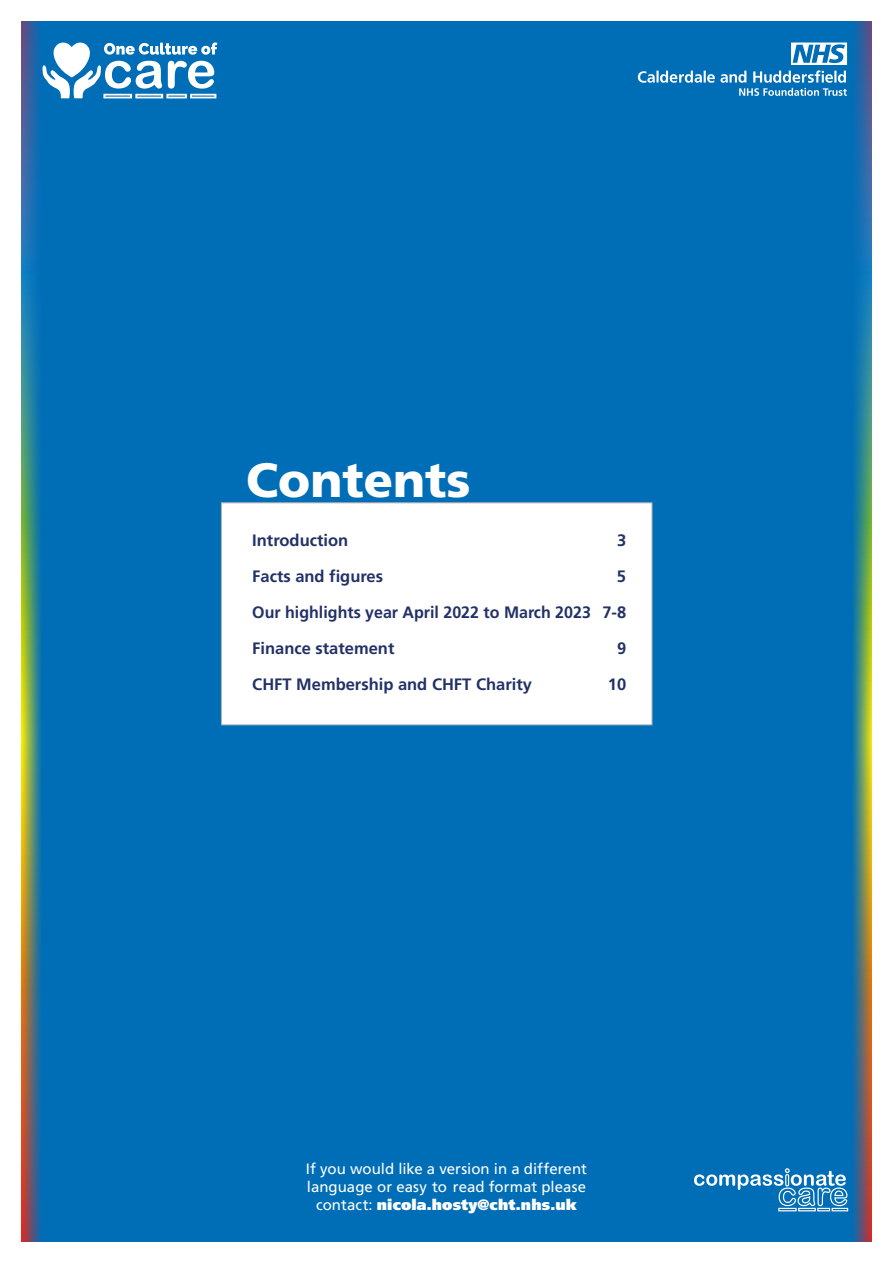
<style>
.page{position:relative;width:893px;height:1263px;background:#fff}
.page>*{position:absolute;margin:0;border:0;box-sizing:border-box;transform-origin:0 0}
.t1{font:48px "Frutiger LT 75 Blk";color:#fff}
.t2{font:16.5px/36px "Frutiger LT 65 Bd";color:#223166}
.t3{font:15px/18px "Frutiger LT 55 Rm";color:#fff;text-align:center}
.s1{font-family:"Frutiger LT 95 Ult Blk"}
</style>
<div class="page">
<div style="left:21px;top:21px;width:851px;height:1221px;background:#006eb7"></div>
<div style="left:221px;top:503px;width:431px;height:222px;background:#fff;border:1px solid #b3b2b2"></div>
<svg style="left:21px;top:21px;width:20px;height:1221px;background:#577f78"></svg>
<svg style="left:43px;top:42px;width:174px;height:56px"></svg>
<svg style="left:694px;top:1168px;width:154px;height:43px"></svg>
<svg style="left:638px;top:43px;width:209px;height:53px"></svg>
<img style="left:853px;top:21px;width:19px;height:1221px">
<h1 class="t1" style="left:246px;top:451px;width:226px">Contents</h1>
<p class="t2" style="left:252px;top:522px;width:97px">Introduction</p>
<p class="t2" style="left:617px;top:522px;width:11px">3</p>
<p class="t2" style="left:252px;top:558px;width:132px">Facts and figures</p>
<p class="t2" style="left:617px;top:558px;width:11px">5</p>
<p class="t2" style="left:252px;top:594px;width:375px">Our highlights year April 2022 to March 2023 7-8<br>Finance statement</p>
<p class="t2" style="left:617px;top:630px;width:11px">9</p>
<p class="t2" style="left:252px;top:666px;width:281px">CHFT Membership and CHFT Charity</p>
<p class="t2" style="left:608px;top:666px;width:20px">10</p>
<p class="t3" style="left:306px;top:1160px;width:283px">If you would like a version in a different language or easy to read format please contact: <span class="s1">nicola.hosty@cht.nhs.uk</span></p>
</div>
